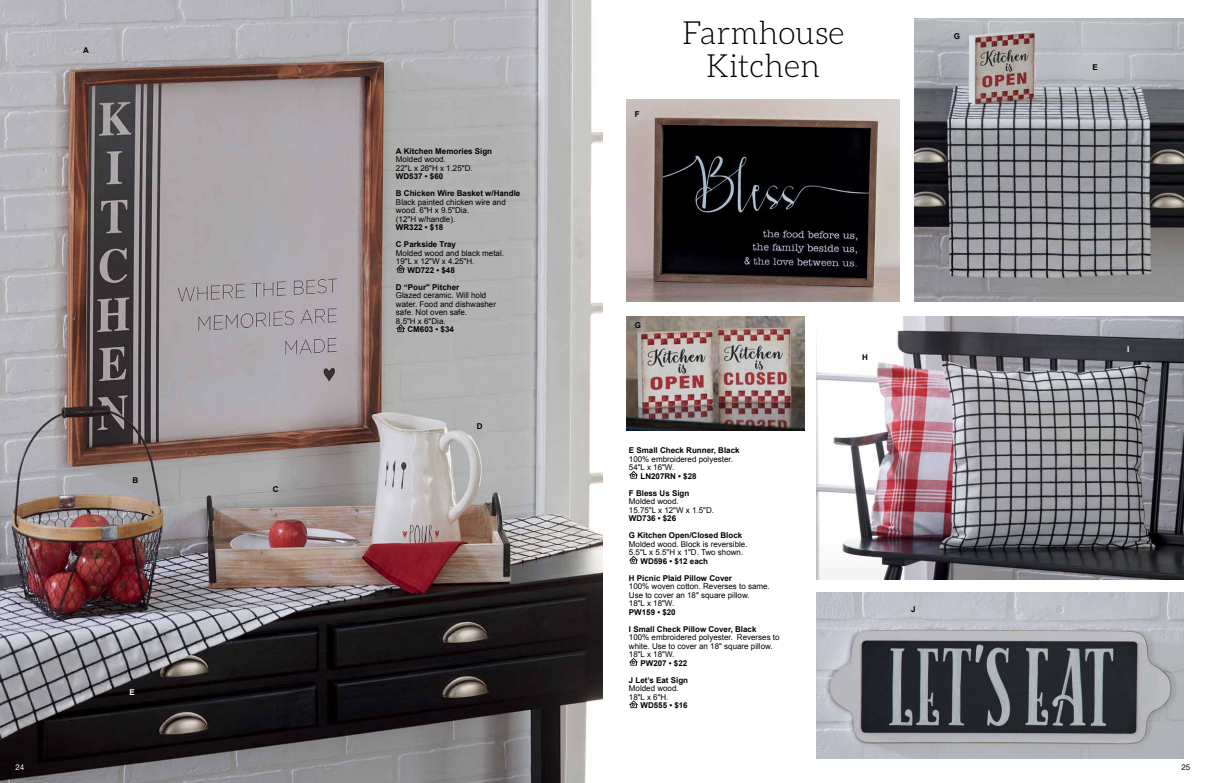
<style>
.page{position:relative;width:1206px;height:783px;background:#fff}
.page>*{position:absolute;margin:0;border:0;box-sizing:border-box;transform-origin:0 0}
.t1{font:300 32px/32.5px "Aleo";color:#000;text-align:center}
.t2{font:8px/8.5px "Arial";color:#000}
.t3{font:700 8px/17px "Arial";color:#000}
.t4{font:8px "Helvetica Neue LT Std";color:#000}
.t5{font:700 8px "Arial";color:#fff}
.t6{font:8px "Helvetica Neue LT Std";color:#fff}
</style>
<div class="page">
<img style="left:914px;top:19px;width:269px;height:283px">
<img style="left:626px;top:99px;width:274px;height:203px">
<img style="left:626px;top:316px;width:179px;height:114px">
<svg style="left:629px;top:471px;width:9px;height:8px"></svg>
<svg style="left:629px;top:556px;width:9px;height:8px"></svg>
<svg style="left:629px;top:658px;width:9px;height:8px"></svg>
<svg style="left:629px;top:700px;width:9px;height:8px"></svg>
<img style="left:816px;top:316px;width:367px;height:263px">
<img style="left:816px;top:593px;width:367px;height:166px">
<img style="left:0;top:0;width:603px;height:783px">
<svg style="left:396px;top:265px;width:9px;height:8px"></svg>
<svg style="left:396px;top:324px;width:9px;height:8px"></svg>
<p class="t3" style="left:83px;top:42px;width:7px">A</p>
<p class="t6" style="left:15px;top:762px;width:10px">24</p>
<p class="t3" style="left:132px;top:472px;width:7px">B</p>
<p class="t5" style="left:130px;top:687px;width:7px">E</p>
<p class="t3" style="left:273px;top:481px;width:7px">C</p>
<p class="t3" style="left:396px;top:143px;width:98px">A Kitchen Memories Sign</p>
<p class="t2" style="left:396px;top:155px;width:78px">Molded wood.<br>22"L x 26"H x 1.25"D.</p>
<p class="t3" style="left:396px;top:168px;width:126px">WD537 • $60<br>B Chicken Wire Basket w/Handle</p>
<p class="t2" style="left:396px;top:198px;width:111px">Black painted chicken wire and wood. 6"H x 9.5"Dia.<br>(12"H w/handle).</p>
<p class="t3" style="left:396px;top:219px;width:62px">WR322 • $18<br>C Parkside Tray</p>
<p class="t2" style="left:396px;top:249px;width:110px">Molded wood and black metal.<br>19"L x 12"W x 4.25"H.</p>
<p class="t3" style="left:396px;top:262px;width:65px;text-indent:12px">WD722 • $48<br>D “Pour" Pitcher</p>
<p class="t2" style="left:396px;top:291px;width:102px">Glazed ceramic. Will hold water. Food and dishwasher safe. Not oven safe.<br>8.5"H x 6"Dia.</p>
<p class="t3" style="left:408px;top:321px;width:48px">CM603 • $34</p>
<p class="t3" style="left:477px;top:418px;width:7px">D</p>
<p class="t3" style="left:635px;top:106px;width:6px">F</p>
<h1 class="t1" style="left:682px;top:17px;width:164px">Farmhouse<br>Kitchen</h1>
<p class="t3" style="left:954px;top:28px;width:8px">G</p>
<p class="t3" style="left:635px;top:317px;width:8px">G</p>
<p class="t3" style="left:629px;top:442px;width:112px">E Small Check Runner, Black</p>
<p class="t2" style="left:629px;top:455px;width:106px">100% embroidered polyester.<br>54"L x 16"W.</p>
<p class="t3" style="left:629px;top:468px;width:69px;text-indent:12px">LN207RN • $28<br>F Bless Us Sign</p>
<p class="t2" style="left:629px;top:497px;width:87px">Molded wood.<br>15.75"L x 12"W x 1.5"D.</p>
<p class="t3" style="left:629px;top:510px;width:115px">WD736 • $26<br>G Kitchen Open/Closed Block</p>
<p class="t2" style="left:629px;top:540px;width:120px">Molded wood. Block is reversible.<br>5.5"L x 5.5"H x 1"D. Two shown.</p>
<p class="t3" style="left:629px;top:553px;width:105px;text-indent:12px">WD596 • $12 each<br>H Picnic Plaid Pillow Cover</p>
<p class="t2" style="left:629px;top:582px;width:142px">100% woven cotton. Reverses to same.<br>Use to cover an 18" square pillow.<br>18"L x 18"W.</p>
<p class="t3" style="left:629px;top:604px;width:129px">PW159 • $20<br>I Small Check Pillow Cover, Black</p>
<p class="t2" style="left:629px;top:633px;width:152px">100% embroidered polyester. Reverses to white. Use to cover an 18" square pillow.<br>18"L x 18"W.</p>
<p class="t3" style="left:629px;top:655px;width:61px;text-align:right">PW207 • $22<br>J Let’s Eat Sign</p>
<p class="t2" style="left:629px;top:684px;width:51px">Molded wood.<br>18"L x 6"H.</p>
<p class="t3" style="left:640px;top:697px;width:49px">WD555 • $16</p>
<p class="t3" style="left:862px;top:348px;width:7px">H</p>
<p class="t3" style="left:911px;top:600px;width:6px">J</p>
<p class="t3" style="left:1093px;top:59px;width:7px">E</p>
<p class="t5" style="left:1127px;top:344px;width:4px">I</p>
<p class="t4" style="left:1181px;top:762px;width:10px">25</p>
</div>
